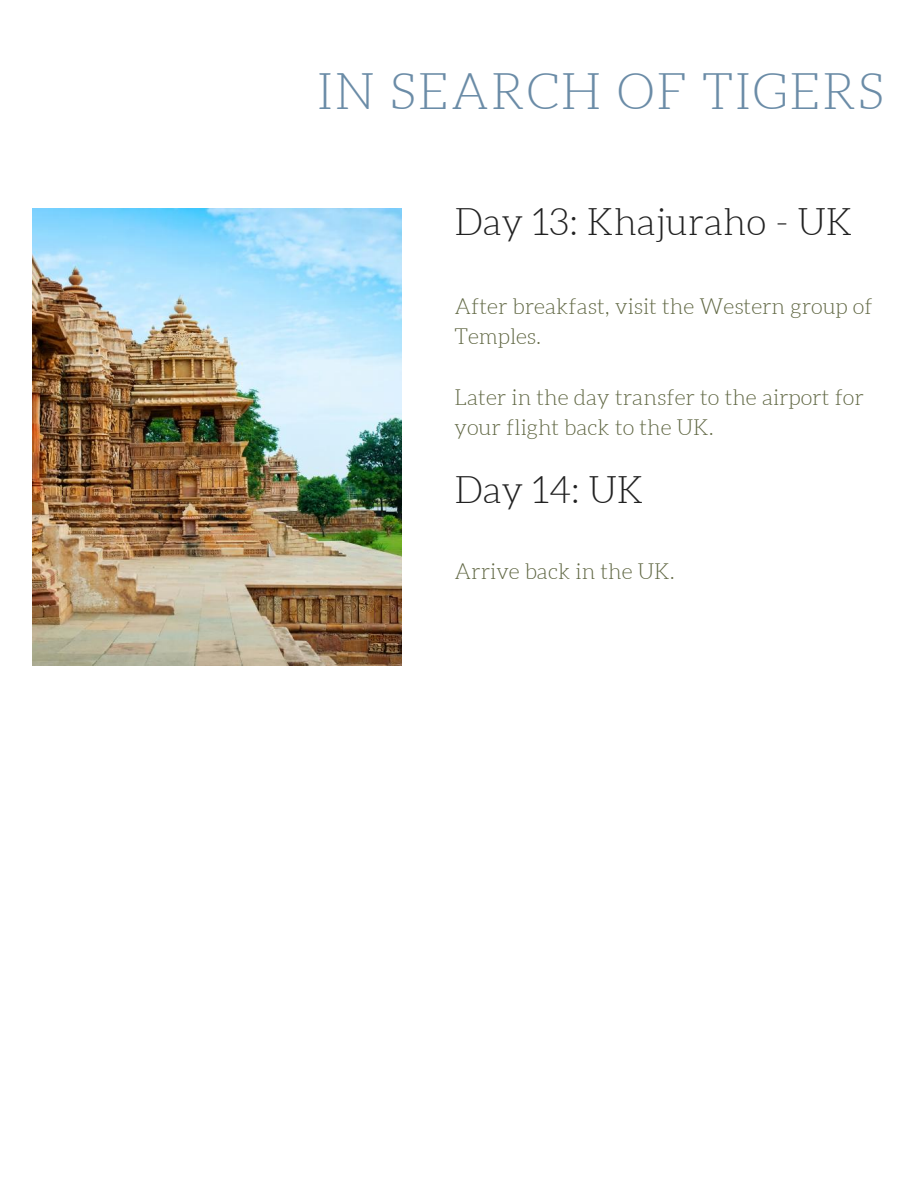
<style>
.page{position:relative;width:918px;height:1188px;background:#fff}
.page>*{position:absolute;margin:0;border:0;box-sizing:border-box;transform-origin:0 0}
.t1{font:300 49.8px "Aleo";letter-spacing:.04em;color:#6b8ca7}
.t2{font:300 37.35px "Aleo";color:#222}
.t3{font:300 21.75px/30.3px "Aleo";color:#606743}
</style>
<div class="page">
<img style="left:33px;top:208px;width:369px;height:458px">
<h1 class="t1" style="left:317px;top:64px;width:568px">IN SEARCH OF TIGERS</h1>
<h2 class="t2" style="left:454px;top:202px;width:400px">Day 13: Khajuraho - UK</h2>
<p class="t3" style="left:454px;top:291px;width:420px">After breakfast, visit the Western group of<br>Temples.</p>
<p class="t3" style="left:454px;top:382px;width:411px">Later in the day transfer to the airport for your flight back to the UK.</p>
<h2 class="t2" style="left:454px;top:469px;width:191px">Day 14: UK</h2>
<p class="t3" style="left:454px;top:557px;width:222px">Arrive back in the UK.</p>
</div>
